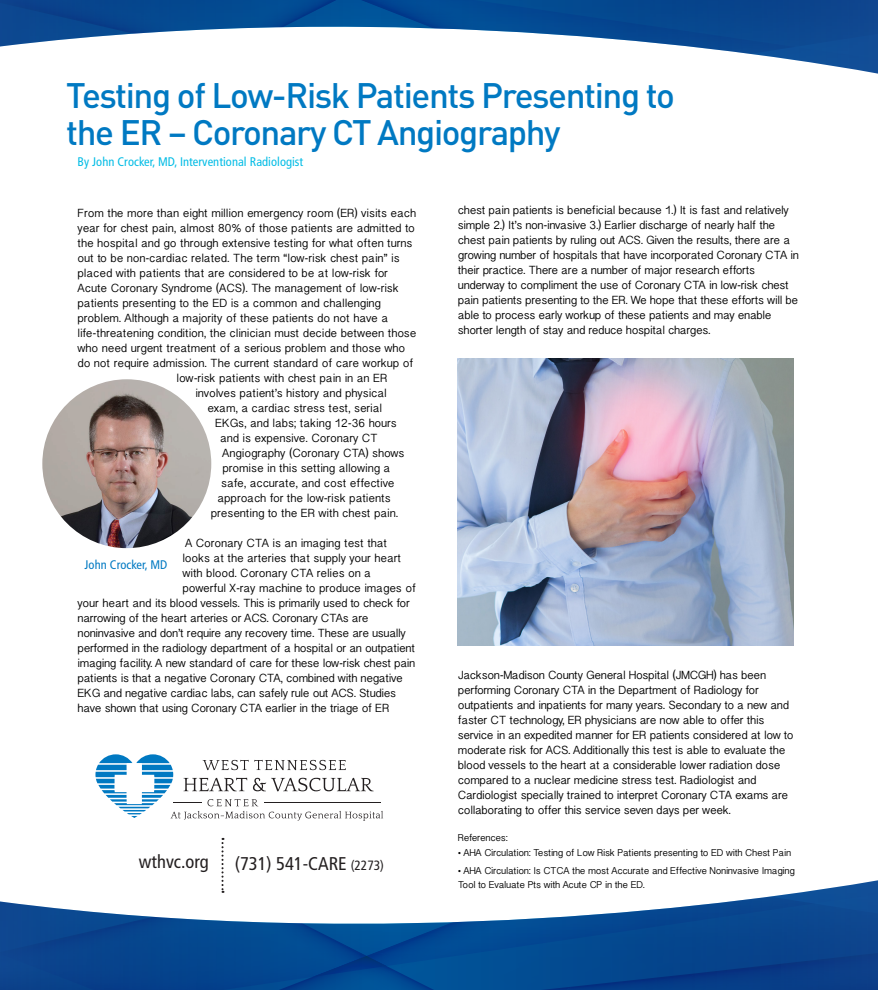
<style>
.page{position:relative;width:878px;height:990px;background:#fff}
.page>*{position:absolute;margin:0;border:0;box-sizing:border-box;transform-origin:0 0}
.t1{font:500 35px/36.6px "DIN";letter-spacing:-.04em;color:#0079c2}
.t2{font:condensed 18.5px "Frutiger";color:#231f20}
.t3{font:condensed 12.5px "Frutiger";letter-spacing:.005em;color:#02bce5}
.t4{font:condensed 12.5px "Frutiger";letter-spacing:.005em;color:#0079c2}
.t5{font:11.88px/15px "Myanmar Sangam MN";letter-spacing:-.015em;color:#000}
.t6{font:10px/13.8px "Myanmar Sangam MN";letter-spacing:-.015em;color:#000}
.s1{font-size:13.5px}
</style>
<div class="page">
<svg style="left:0;top:880px;width:878px;height:110px"></svg>
<svg style="left:0;top:0;width:878px;height:74px"></svg>
<svg style="left:95px;top:754px;width:288px;height:67px"></svg>
<svg style="left:221px;top:838px;width:2px;height:55px"></svg>
<img style="left:42px;top:379px;width:169px;height:169px;border-radius:84px">
<img style="left:458px;top:358px;width:335px;height:288px">
<h1 class="t1" style="left:66px;top:76px;width:610px">Testing of Low-Risk Patients Presenting to the ER – Coronary CT Angiography</h1>
<p class="t3" style="left:78px;top:155px;width:227px">By John Crocker, MD, Interventional Radiologist</p>
<p class="t5" style="left:78px;top:205px;width:340px">From the more than eight million emergency room (ER) visits each</p>
<p class="t5" style="left:78px;top:220px;width:338px">year for chest pain, almost 80% of those patients are admitted to</p>
<p class="t5" style="left:78px;top:235px;width:336px">the hospital and go through extensive testing for what often turns</p>
<p class="t5" style="left:78px;top:250px;width:323px">out to be non-cardiac related. The term “low-risk chest pain” is</p>
<p class="t5" style="left:78px;top:265px;width:312px">placed with patients that are considered to be at low-risk for</p>
<p class="t5" style="left:78px;top:280px;width:323px">Acute Coronary Syndrome (ACS). The management of low-risk</p>
<p class="t5" style="left:78px;top:295px;width:305px">patients presenting to the ED is a common and challenging</p>
<p class="t5" style="left:78px;top:310px;width:312px">problem. Although a majority of these patients do not have a</p>
<p class="t5" style="left:78px;top:325px;width:340px">life-threatening condition, the clinician must decide between those</p>
<p class="t5" style="left:78px;top:340px;width:329px">who need urgent treatment of a serious problem and those who</p>
<p class="t5" style="left:78px;top:355px;width:337px">do not require admission. The current standard of care workup of</p>
<p class="t5" style="left:176px;top:370px;width:212px">low-risk patients with chest pain in an ER</p>
<p class="t5" style="left:195px;top:385px;width:193px">involves patient’s history and physical</p>
<p class="t5" style="left:207px;top:400px;width:176px">exam, a cardiac stress test, serial</p>
<p class="t5" style="left:215px;top:415px;width:183px">EKGs, and labs; taking 12-36 hours</p>
<p class="t5" style="left:220px;top:430px;width:159px">and is expensive. Coronary CT</p>
<p class="t5" style="left:222px;top:445px;width:184px">Angiography (Coronary CTA) shows</p>
<p class="t5" style="left:222px;top:460px;width:169px">promise in this setting allowing a</p>
<p class="t5" style="left:221px;top:475px;width:175px">safe, accurate, and cost effective</p>
<p class="t5" style="left:217px;top:490px;width:174px">approach for the low-risk patients</p>
<p class="t5" style="left:211px;top:505px;width:189px">presenting to the ER with chest pain.</p>
<p class="t5" style="left:185px;top:535px;width:204px">A Coronary CTA is an imaging test that</p>
<p class="t5" style="left:182px;top:550px;width:220px">looks at the arteries that supply your heart</p>
<p class="t5" style="left:182px;top:565px;width:190px">with blood. Coronary CTA relies on a</p>
<p class="t5" style="left:182px;top:580px;width:235px">powerful X-ray machine to produce images of</p>
<p class="t5" style="left:78px;top:595px;width:333px">your heart and its blood vessels. This is primarily used to check for</p>
<p class="t5" style="left:78px;top:610px;width:292px">narrowing of the heart arteries or ACS. Coronary CTAs are</p>
<p class="t5" style="left:78px;top:625px;width:330px">noninvasive and don’t require any recovery time. These are usually</p>
<p class="t5" style="left:78px;top:640px;width:339px">performed in the radiology department of a hospital or an outpatient</p>
<p class="t5" style="left:78px;top:655px;width:339px">imaging facility. A new standard of care for these low-risk chest pain</p>
<p class="t5" style="left:78px;top:670px;width:327px">patients is that a negative Coronary CTA, combined with negative</p>
<p class="t5" style="left:78px;top:685px;width:320px">EKG and negative cardiac labs, can safely rule out ACS. Studies</p>
<p class="t5" style="left:78px;top:700px;width:313px">have shown that using Coronary CTA earlier in the triage of ER</p>
<p class="t4" style="left:85px;top:558px;width:84px">John Crocker, MD</p>
<h2 class="t2" style="left:139px;top:851px;width:71px">wthvc.org</h2>
<h2 class="t2" style="left:235px;top:852px;width:151px">(731) 541-CARE <span class="s1">(2273)</span></h2>
<p class="t5" style="left:458px;top:203px;width:342px">chest pain patients is beneficial because 1.) It is fast and relatively simple 2.) It’s non-invasive 3.) Earlier discharge of nearly half the chest pain patients by ruling out ACS. Given the results, there are a growing number of hospitals that have incorporated Coronary CTA in their practice. There are a number of major research efforts underway to compliment the use of Coronary CTA in low-risk chest pain patients presenting to the ER. We hope that these efforts will be able to process early workup of these patients and may enable shorter length of stay and reduce hospital charges.</p>
<p class="t5" style="left:458px;top:668px;width:337px">Jackson-Madison County General Hospital (JMCGH) has been performing Coronary CTA in the Department of Radiology for outpatients and inpatients for many years. Secondary to a new and faster CT technology, ER physicians are now able to offer this service in an expedited manner for ER patients considered at low to moderate risk for ACS. Additionally this test is able to evaluate the blood vessels to the heart at a considerable lower radiation dose compared to a nuclear medicine stress test. Radiologist and Cardiologist specially trained to interpret Coronary CTA exams are collaborating to offer this service seven days per week.</p>
<p class="t6" style="left:458px;top:830px;width:51px">References:</p>
<p class="t6" style="left:458px;top:845px;width:334px">• AHA Circulation: Testing of Low Risk Patients presenting to ED with Chest Pain</p>
<p class="t6" style="left:458px;top:864px;width:338px">• AHA Circulation: Is CTCA the most Accurate and Effective Noninvasive Imaging<br>Tool to Evaluate Pts with Acute CP in the ED.</p>
</div>
